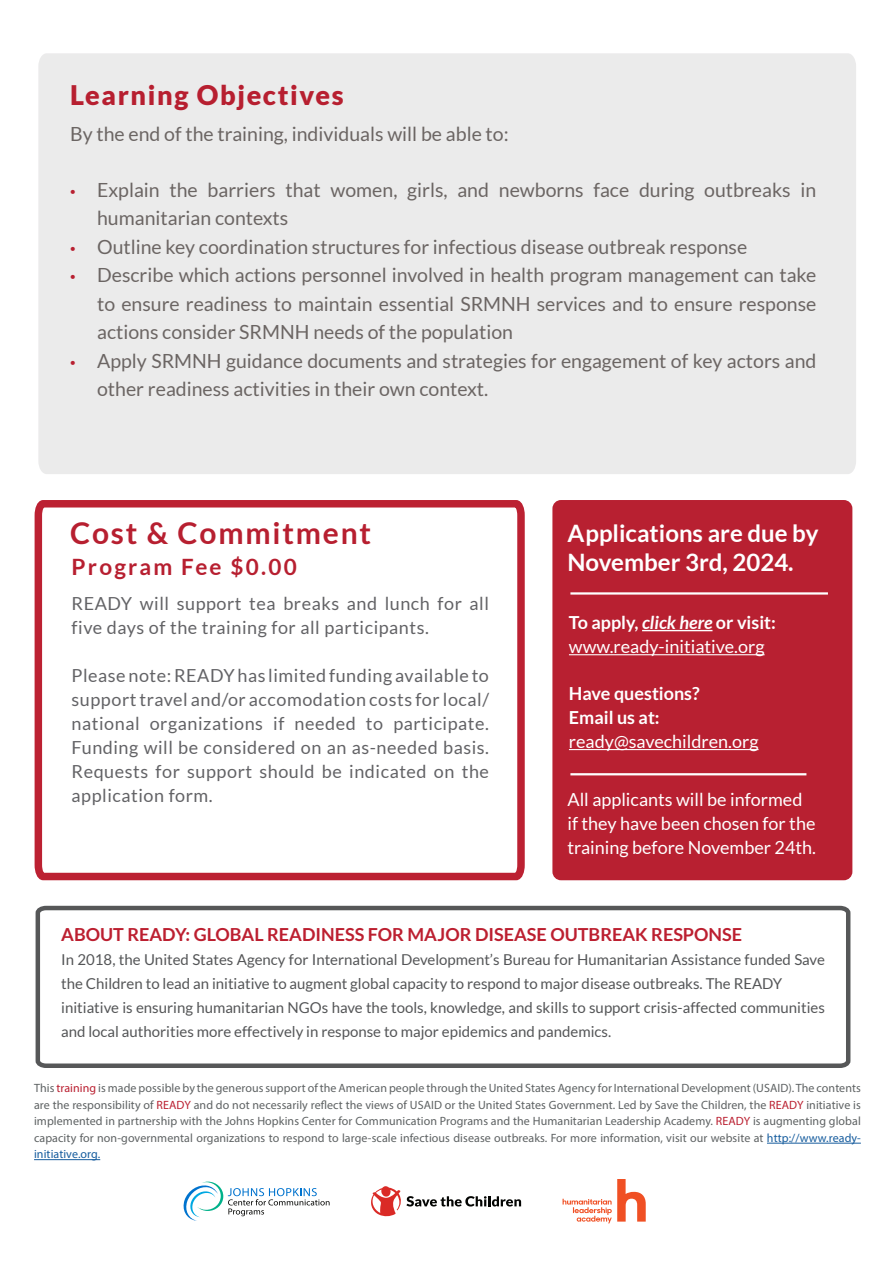
<style>
.page{position:relative;width:893px;height:1263px;background:#fff}
.page>*{position:absolute;margin:0;border:0;box-sizing:border-box;transform-origin:0 0}
.t1{font:700 30px "Lato";letter-spacing:.06em;color:#b71f30}
.t2{font:900 27px "Lato";letter-spacing:.06em;color:#b71f30}
.t3{font:700 24px "Lato";color:#fff}
.t4{font:700 22.5px "Lato";letter-spacing:.1em;color:#b71f30}
.t5{font:19.5px/28.5px "Lato";color:#6b6563}
.t6{font:18px/24px "Lato";letter-spacing:.03em;color:#636366}
.t7{font:18px/24px "Lato";color:#fff}
.t8{font:700 18px "Lato";color:#bc1f30}
.t9{font:700 18px "Lato";color:#fff}
.t10{font:15px/24px "Lato";color:#545557}
.t11{font:12px/16.5px "Myriad Pro";letter-spacing:.005em;color:#5e6263;text-align:justify}
.s1{font-family:"Myriad Pro";color:#b82031}
.s2{font-style:italic}
.s3{color:#ba2031}
.s4{color:#175d9e}
</style>
<div class="page">
<svg style="left:34px;top:500px;width:491px;height:381px"></svg>
<hr style="left:767px;top:1143px;width:94px;height:1px;background:#175d9e">
<hr style="left:34px;top:1159px;width:66px;height:1px;background:#175d9e">
<svg style="left:563px;top:1179px;width:83px;height:44px"></svg>
<svg style="left:183px;top:1181px;width:147px;height:40px"></svg>
<svg style="left:371px;top:1186px;width:150px;height:31px"></svg>
<div style="left:552px;top:500px;width:300px;height:380px;background:#b82031;border-radius:9px"></div>
<div style="left:38px;top:53px;width:818px;height:421px;background:#ebebeb"></div>
<hr style="left:642px;top:630px;width:70px;height:1px;background:#fff">
<hr style="left:569px;top:654px;width:196px;height:1px;background:#fff">
<hr style="left:569px;top:749px;width:189px;height:1px;background:#fff">
<hr style="left:570px;top:592px;width:258px;height:3px;background:#fff">
<svg style="left:35px;top:905px;width:816px;height:163px"></svg>
<hr style="left:570px;top:773px;width:236px;height:2px;background:#fff">
<p class="t2" style="left:70px;top:79px;width:275px">Learning Objectives</p>
<p class="t5" style="left:70px;top:120px;width:440px">By the end of the training, individuals will be able to:</p>
<p class="t5" style="left:97px;top:175px;width:721px;text-indent:-27px"><span class="s1">•</span> Explain the barriers that women, girls, and newborns face during outbreaks in humanitarian contexts</p>
<p class="t5" style="left:70px;top:232px;width:679px"><span class="s1">•</span> Outline key coordination structures for infectious disease outbreak response</p>
<p class="t5" style="left:97px;top:261px;width:721px;text-align:justify;text-indent:-27px"><span class="s1">•</span> Describe which actions personnel involved in health program management can take to ensure readiness to maintain essential SRMNH services and to ensure response actions consider SRMNH needs of the population</p>
<p class="t5" style="left:97px;top:346px;width:721px;text-indent:-27px"><span class="s1">•</span> Apply SRMNH guidance documents and strategies for engagement of key actors and other readiness activities in their own context.</p>
<p class="t1" style="left:70px;top:516px;width:302px">Cost &amp; Commitment</p>
<p class="t4" style="left:72px;top:554px;width:227px">Program Fee $0.00</p>
<p class="t6" style="left:72px;top:591px;width:419px">READY will support tea breaks and lunch for all five days of the training for all participants.</p>
<p class="t6" style="left:72px;top:663px;width:419px;text-align:justify">Please note: READY has limited funding available to support travel and/or accomodation costs for local/ national organizations if needed to participate.<br>Funding will be considered on an as-needed basis.<br>Requests for support should be indicated on the application form.</p>
<p class="t3" style="left:567px;top:519px;width:253px">Applications are due by</p>
<p class="t3" style="left:567px;top:548px;width:228px">November 3rd, 2024.</p>
<p class="t9" style="left:569px;top:613px;width:209px">To apply, <span class="s2">click here</span> or visit:</p>
<p class="t7" style="left:569px;top:635px;width:197px">www.ready-initiative.org</p>
<p class="t9" style="left:569px;top:683px;width:132px">Have questions?</p>
<p class="t9" style="left:569px;top:707px;width:92px">Email us at:</p>
<p class="t7" style="left:569px;top:730px;width:191px">ready@savechildren.org</p>
<p class="t7" style="left:567px;top:788px;width:250px">All applicants will be informed if they have been chosen for the training before November 24th.</p>
<p class="t8" style="left:61px;top:924px;width:682px">ABOUT READY: GLOBAL READINESS FOR MAJOR DISEASE OUTBREAK RESPONSE</p>
<p class="t10" style="left:61px;top:947px;width:765px">In 2018, the United States Agency for International Development’s Bureau for Humanitarian Assistance funded Save the Children to lead an initiative to augment global capacity to respond to major disease outbreaks. The READY</p>
<p class="t10" style="left:61px;top:995px;width:765px">initiative is ensuring humanitarian NGOs have the tools, knowledge, and skills to support crisis-affected communities and local authorities more effectively in response to major epidemics and pandemics.</p>
<p class="t11" style="left:34px;top:1080px;width:828px">This <span class="s3">training</span> is made possible by the generous support of the American people through the United States Agency for International Development (USAID). The contents are the responsibility of <span class="s3">READY</span> and do not necessarily reflect the views of USAID or the United States Government. Led by Save the Children, the <span class="s3">READY</span> initiative is implemented in partnership with the Johns Hopkins Center for Communication Programs and the Humanitarian Leadership Academy. <span class="s3">READY</span> is augmenting global capacity for non-governmental organizations to respond to large-scale infectious disease outbreaks. For more information, visit our website at <span class="s4">http://www.ready&shy;initiative.org.</span></p>
</div>
